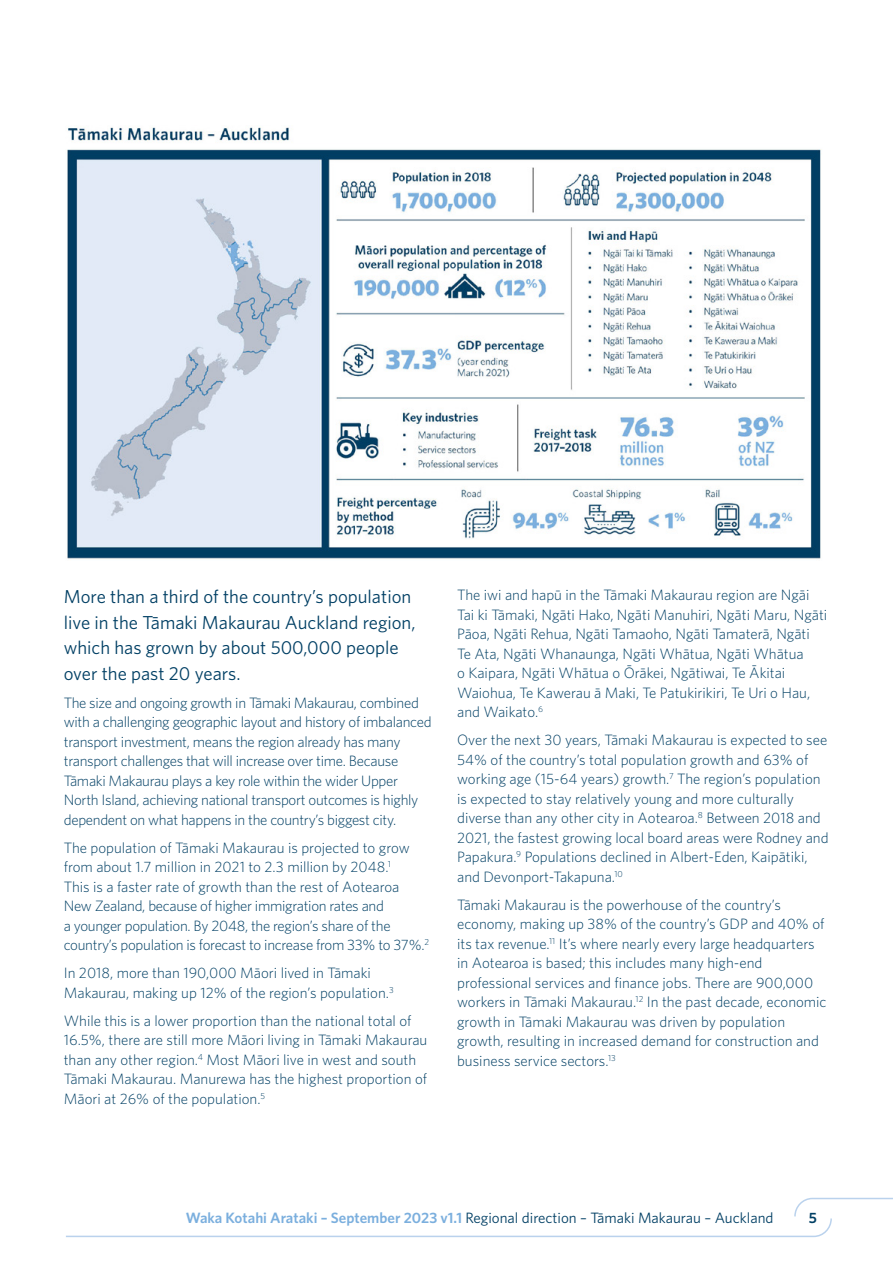
<style>
.page{position:relative;width:893px;height:1263px;background:#fff}
.page>*{position:absolute;margin:0;border:0;box-sizing:border-box;transform-origin:0 0}
.intro_heading{font:18.75px/25.5px "Whitney";color:#003f64}
.BODY_10_pt{font:300 15px/19.5px "Whitney";color:#003f64}
.BODY_10_pt-2{font:300 15px/19.5px "Whitney";letter-spacing:-.02em;color:#003f64}
.t1{font:15px "Whitney";color:#003f64}
.t2{font:600 15px "Whitney";color:#003f64}
.s1{font-weight:600;color:#7bafde}
</style>
<div class="page">
<svg style="left:66px;top:1197px;width:827px;height:41px"></svg>
<img style="left:67px;top:126px;width:754px;height:433px">
<p class="intro_heading" style="left:64px;top:583px;width:353px">More than a third of the country’s population live in the Tāmaki Makaurau Auckland region, which has grown by about 500,000 people over the past 20 years.</p>
<p class="BODY_10_pt-2" style="left:64px;top:692px;width:369px">The size and ongoing growth in Tāmaki Makaurau, combined with a challenging geographic layout and history of imbalanced transport investment, means the region already has many transport challenges that will increase over time. Because Tāmaki Makaurau plays a key role within the wider Upper North Island, achieving national transport outcomes is highly dependent on what happens in the country’s biggest city.</p>
<p class="BODY_10_pt-2" style="left:64px;top:837px;width:367px">The population of Tāmaki Makaurau is projected to grow from about 1.7 million in 2021 to 2.3 million by 2048.<sup>1<br></sup>This is a faster rate of growth than the rest of Aotearoa New Zealand, because of higher immigration rates and<br>a younger population. By 2048, the region’s share of the country’s population is forecast to increase from 33% to 37%.<sup>2</sup></p>
<p class="BODY_10_pt" style="left:64px;top:963px;width:332px">In 2018, more than 190,000 Māori lived in Tāmaki<br>Makaurau, making up 12% of the region’s population.<sup>3</sup></p>
<p class="BODY_10_pt" style="left:64px;top:1010px;width:365px">While this is a lower proportion than the national total of 16.5%, there are still more Māori living in Tāmaki Makaurau than any other region.<sup>4</sup> Most Māori live in west and south Tāmaki Makaurau. Manurewa has the highest proportion of Māori at 26% of the population.<sup>5</sup></p>
<p class="BODY_10_pt" style="left:457px;top:585px;width:372px">The iwi and hapū in the Tāmaki Makaurau region are Ngāi Tai ki Tāmaki, Ngāti Hako, Ngāti Manuhiri, Ngāti Maru, Ngāti Pāoa, Ngāti Rehua, Ngāti Tamaoho, Ngāti Tamaterā, Ngāti Te Ata, Ngāti Whanaunga, Ngāti Whātua, Ngāti Whātua<br>o Kaipara, Ngāti Whātua o Ōrākei, Ngātiwai, Te Ākitai Waiohua, Te Kawerau ā Maki, Te Patukirikiri, Te Uri o Hau, and Waikato.<sup>6</sup></p>
<p class="BODY_10_pt" style="left:457px;top:730px;width:373px">Over the next 30 years, Tāmaki Makaurau is expected to see 54% of the country’s total population growth and 63% of working age (15-64 years) growth.<sup>7</sup> The region’s population is expected to stay relatively young and more culturally diverse than any other city in Aotearoa.<sup>8</sup> Between 2018 and 2021, the fastest growing local board areas were Rodney and Papakura.<sup>9</sup> Populations declined in Albert-Eden, Kaipātiki, and Devonport-Takapuna.<sup>10</sup></p>
<p class="BODY_10_pt" style="left:457px;top:894px;width:371px">Tāmaki Makaurau is the powerhouse of the country’s economy, making up 38% of the country’s GDP and 40% of its tax revenue.<sup>11</sup> It’s where nearly every large headquarters in Aotearoa is based; this includes many high-end professional services and finance jobs. There are 900,000 workers in Tāmaki Makaurau.<sup>12</sup> In the past decade, economic growth in Tāmaki Makaurau was driven by population growth, resulting in increased demand for construction and business service sectors.<sup>13</sup></p>
<p class="t1" style="left:186px;top:1208px;width:589px"><span class="s1">Waka Kotahi Arataki – September 2023 v1.1</span> Regional direction – Tāmaki Makaurau – Auckland</p>
<p class="t2" style="left:809px;top:1208px;width:10px">5</p>
</div>
